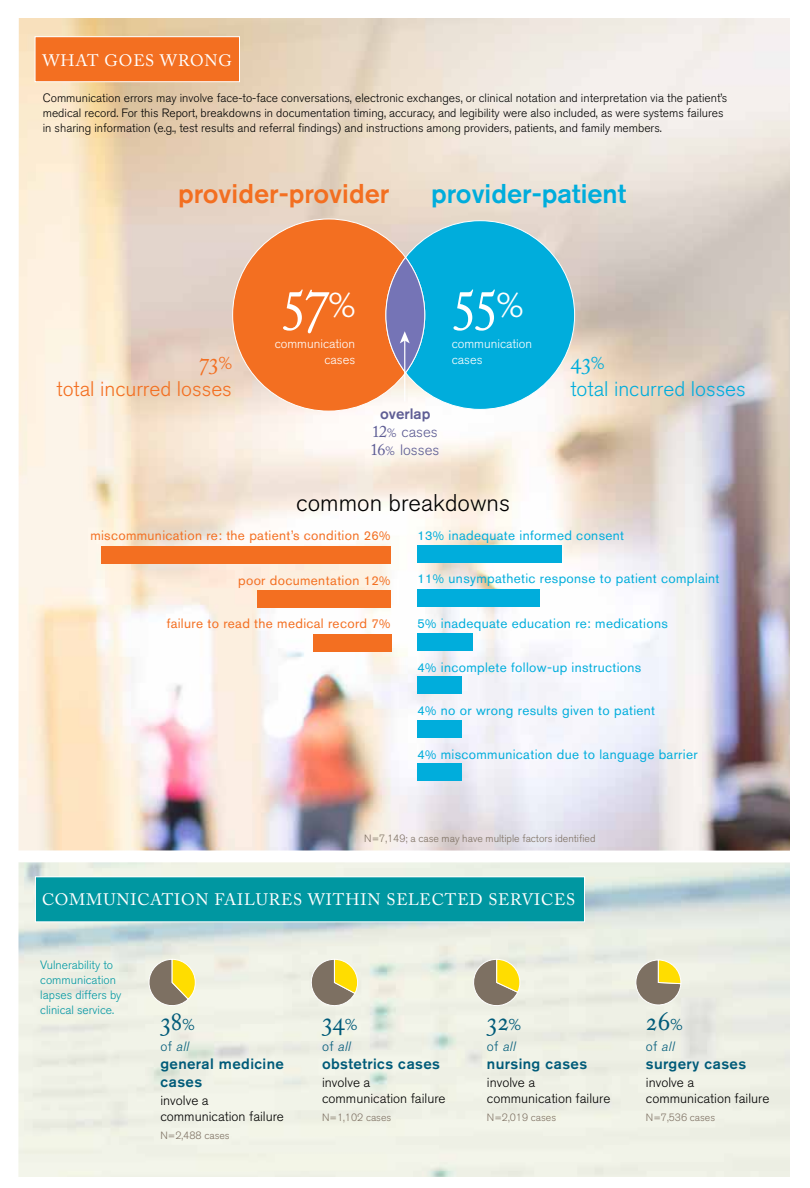
<style>
.page{position:relative;width:810px;height:1188px;background:#fff}
.page>*{position:absolute;margin:0;border:0;box-sizing:border-box;transform-origin:0 0}
.t1{font:60px "Adobe Caslon Pro";color:#fff}
.t2{font:500 27px "Akzidenz Grotesk BE";color:#f36f21}
.t3{font:500 27px "Akzidenz Grotesk BE";color:#00addc}
.t4{font:27px "Adobe Caslon Pro";color:#005b79}
.t5{font:300 24px "Akzidenz Grotesk BE";color:#000}
.t6{font:24px "Adobe Caslon Pro";color:#f36f21}
.t7{font:24px "Adobe Caslon Pro";color:#00addc}
.t8{font:300 21px "Akzidenz Grotesk BE";color:#f36f21}
.t9{font:300 21px "Akzidenz Grotesk BE";color:#00addc}
.t10{font:16.5px "Adobe Caslon Pro";letter-spacing:.05em;color:#fff}
.t11{font:500 15px/18px "Akzidenz Grotesk BE";letter-spacing:.025em;color:#005b79}
.t12{font:300 15px/18px "Akzidenz Grotesk BE";color:#5f5e95;text-align:center}
.t13{font:13.5px "Akzidenz Grotesk BE";letter-spacing:.025em;color:#00addc}
.t14{font:300 13.5px/16.2px "Akzidenz Grotesk BE";color:#000}
.t15{font:13.5px "Akzidenz Grotesk BE";letter-spacing:.025em;color:#f36f21}
.t16{font:italic 300 13.5px "Akzidenz Grotesk BE";letter-spacing:.025em;color:#005b79}
.t17{font:300 12.75px/15.3px "Akzidenz Grotesk BE";color:#fff;text-align:right}
.t18{font:300 12px/15px "Akzidenz Grotesk BE";color:#000}
.t19{font:300 12px/15px "Akzidenz Grotesk BE";color:#0097a1}
.t20{font:300 10.5px "Akzidenz Grotesk BE";color:#7d7062}
.s1{font-size:18px}
.s2{font-size:36px}
.s3{font-weight:500}
.s4{font-family:"Adobe Caslon Pro";font-weight:400;font-size:16.5px}
.s5{font-family:"Adobe Caslon Pro";font-weight:400;font-size:12.6px}
.s6{font-size:12.75px}
.s7{font-size:16.5px}
.s8{font-style:normal}
</style>
<div class="page">
<img style="left:19px;top:19px;width:771px;height:1157px">
<div style="left:0;top:850px;width:792px;height:12px;background:#fff"></div>
<div style="left:35px;top:877px;width:550px;height:45px;background:#0097a1"></div>
<svg style="left:635px;top:959px;width:47px;height:47px;background:#b9ae7f"></svg>
<svg style="left:146px;top:959px;width:50px;height:49px;background:#c7ba7d"></svg>
<svg style="left:470px;top:959px;width:51px;height:50px;background:#c1b682"></svg>
<svg style="left:308px;top:959px;width:50px;height:50px;background:#c3b781"></svg>
<div style="left:313px;top:634px;width:78px;height:18px;background:#f36f21"></div>
<div style="left:257px;top:590px;width:134px;height:18px;background:#f36f21"></div>
<div style="left:101px;top:546px;width:290px;height:18px;background:#f36f21"></div>
<div style="left:417px;top:633px;width:56px;height:18px;background:#00addc"></div>
<div style="left:417px;top:589px;width:123px;height:18px;background:#00addc"></div>
<div style="left:417px;top:545px;width:145px;height:18px;background:#00addc"></div>
<div style="left:417px;top:763px;width:45px;height:18px;background:#00addc"></div>
<div style="left:417px;top:720px;width:45px;height:18px;background:#00addc"></div>
<div style="left:417px;top:676px;width:45px;height:18px;background:#00addc"></div>
<svg style="left:232px;top:218px;width:343px;height:194px;background:#929e92"></svg>
<div style="left:35px;top:37px;width:205px;height:45px;background:#f36f21"></div>
<div style="left:35px;top:37px;width:205px;height:45px;border:1px solid #fff"></div>
<h3 class="t10" style="left:43px;top:51px;width:191px">WHAT GOES WRONG</h3>
<p class="t18" style="left:43px;top:91px;width:686px">Communication errors may involve face-to-face conversations, electronic exchanges, or clinical notation and interpretation via the patient’s medical record. For this Report, breakdowns in documentation timing, accuracy, and legibility were also included, as were systems failures in sharing information (e.g., test results and referral findings) and instructions among providers, patients, and family members.</p>
<h2 class="t2" style="left:178px;top:177px;width:213px">provider-provider</h2>
<h2 class="t3" style="left:431px;top:177px;width:197px">provider-patient</h2>
<h3 class="t6" style="left:200px;top:347px;width:34px">73<span class="s1">%</span></h3>
<h3 class="t8" style="left:57px;top:377px;width:177px">total incurred losses</h3>
<h1 class="t1" style="left:283px;top:261px;width:74px">57<span class="s2">%</span></h1>
<p class="t17" style="left:275px;top:336px;width:82px">communication cases</p>
<h1 class="t1" style="left:454px;top:261px;width:71px">55<span class="s2">%</span></h1>
<p class="t17" style="left:452px;top:336px;width:82px;text-align:left">communication cases</p>
<p class="t12" style="left:371px;top:405px;width:70px"><span class="s3">overlap<br></span><span class="s4">12</span><span class="s5">%</span> cases<br><span class="s4">16</span><span class="s5">%</span> losses</p>
<h3 class="t7" style="left:571px;top:347px;width:35px">43<span class="s1">%</span></h3>
<h3 class="t9" style="left:571px;top:377px;width:177px">total incurred losses</h3>
<h3 class="t5" style="left:296px;top:490px;width:215px">common breakdowns</h3>
<p class="t15" style="left:90px;top:527px;width:302px">miscommunication re: the patient’s condition <span class="s6">26%</span></p>
<p class="t15" style="left:238px;top:572px;width:154px">poor documentation <span class="s6">12%</span></p>
<p class="t15" style="left:167px;top:616px;width:225px">failure to read the medical record <span class="s6">7%</span></p>
<p class="t13" style="left:417px;top:527px;width:208px"><span class="s6">13%</span> inadequate informed consent</p>
<p class="t13" style="left:417px;top:571px;width:304px"><span class="s6">11%</span> unsympathetic response to patient complaint</p>
<p class="t13" style="left:417px;top:616px;width:252px"><span class="s6">5%</span> inadequate education re: medications</p>
<p class="t13" style="left:417px;top:659px;width:226px"><span class="s6">4%</span> incomplete follow-up instructions</p>
<p class="t13" style="left:417px;top:702px;width:239px"><span class="s6">4%</span> no or wrong results given to patient</p>
<p class="t13" style="left:417px;top:746px;width:282px"><span class="s6">4%</span> miscommunication due to language barrier</p>
<p class="t20" style="left:364px;top:833px;width:233px">N=7,149; a case may have multiple factors identified</p>
<h3 class="t10" style="left:42px;top:890px;width:535px">COMMUNICATION FAILURES WITHIN SELECTED SERVICES</h3>
<p class="t19" style="left:40px;top:958px;width:83px">Vulnerability to communication lapses differs by clinical service.</p>
<h2 class="t4" style="left:160px;top:1005px;width:36px">38<span class="s7">%</span></h2>
<p class="t16" style="left:160px;top:1039px;width:30px"><span class="s8">of</span> all</p>
<p class="t11" style="left:160px;top:1055px;width:125px">general medicine cases</p>
<p class="t14" style="left:160px;top:1092px;width:125px">involve a communication failure</p>
<p class="t20" style="left:160px;top:1129px;width:71px">N=2,488 cases</p>
<h2 class="t4" style="left:322px;top:1005px;width:37px">34<span class="s7">%</span></h2>
<p class="t16" style="left:322px;top:1039px;width:30px"><span class="s8">of</span> all</p>
<p class="t11" style="left:322px;top:1055px;width:119px">obstetrics cases</p>
<p class="t14" style="left:322px;top:1074px;width:125px">involve a communication failure</p>
<p class="t20" style="left:322px;top:1111px;width:71px">N=1,102 cases</p>
<h2 class="t4" style="left:487px;top:1005px;width:36px">32<span class="s7">%</span></h2>
<p class="t16" style="left:487px;top:1039px;width:30px"><span class="s8">of</span> all</p>
<p class="t11" style="left:487px;top:1055px;width:102px">nursing cases</p>
<p class="t14" style="left:487px;top:1074px;width:125px">involve a communication failure</p>
<p class="t20" style="left:487px;top:1111px;width:71px">N=2,019 cases</p>
<h2 class="t4" style="left:646px;top:1005px;width:38px">26<span class="s7">%</span></h2>
<p class="t16" style="left:646px;top:1039px;width:30px"><span class="s8">of</span> all</p>
<p class="t11" style="left:646px;top:1055px;width:102px">surgery cases</p>
<p class="t14" style="left:646px;top:1074px;width:125px">involve a communication failure</p>
<p class="t20" style="left:646px;top:1111px;width:71px">N=7,536 cases</p>
</div>
